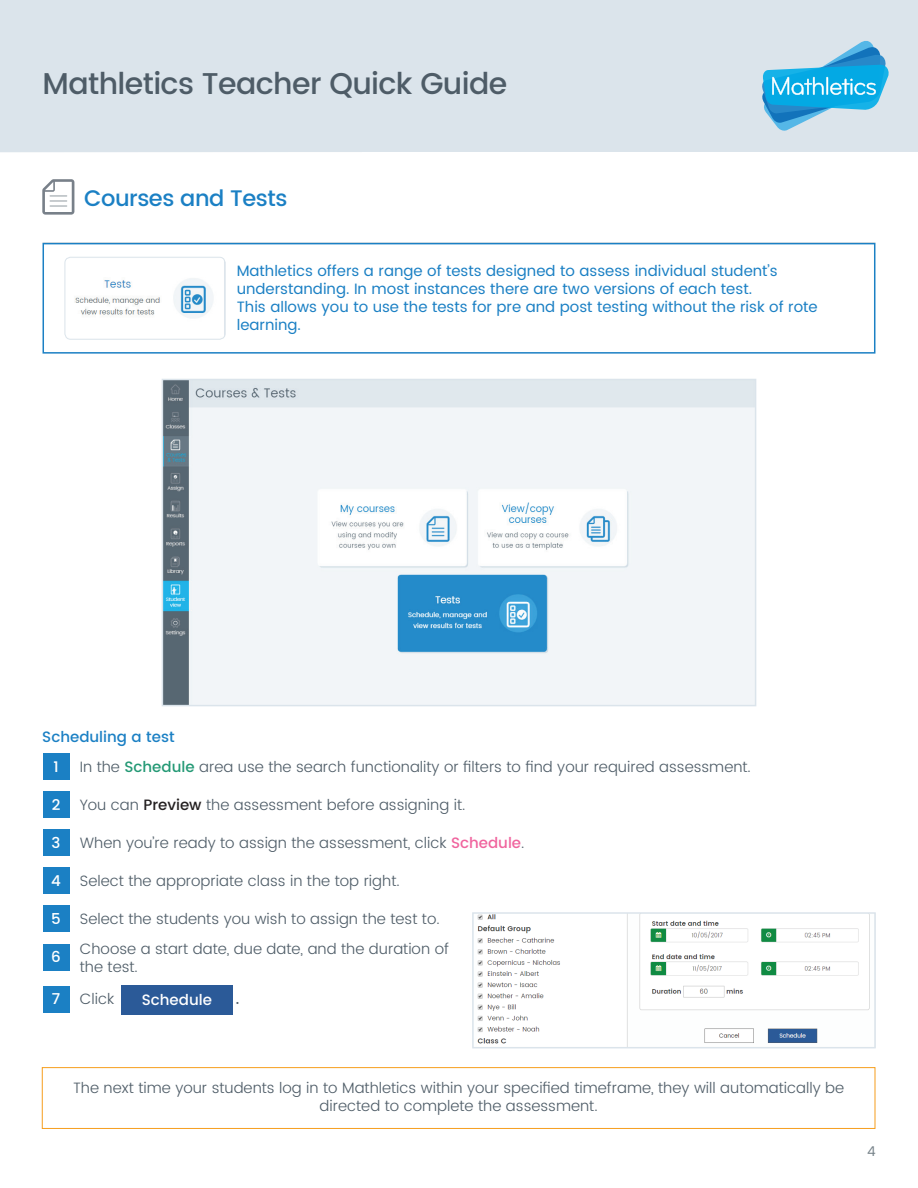
<style>
.page{position:relative;width:918px;height:1188px;background:#fff}
.page>*{position:absolute;margin:0;border:0;box-sizing:border-box;transform-origin:0 0}
.t1{font:500 30px "Poppins";letter-spacing:-.02em;color:#4e5c67}
.t2{font:500 22.5px "Poppins";letter-spacing:-.02em;color:#1b80c4}
.t3{font:300 15px/18px "Poppins";color:#4e5c67;text-align:center}
.t4{font:15px/18px "Poppins";color:#1b80c4}
.t5{font:500 15px "Poppins";color:#1b80c4}
.t6{font:500 15px "Poppins";color:#fff}
.t7{font:500 15px "Poppins";color:#4e5c67}
.t8{font:13.5px "Poppins";color:#758188}
.s1{font-weight:500;color:#249975}
.s2{font-weight:500;color:#231f20}
.s3{font-weight:500;color:#f0649e}
</style>
<div class="page">
<hr style="left:43px;top:242px;width:832px;height:1px;background:#e1e2e2">
<div style="left:42px;top:1067px;width:833px;height:62px;border:1px solid #f69e1d"></div>
<img style="left:165px;top:382px;width:588px;height:321px">
<div style="left:162px;top:379px;width:594px;height:327px;border:2px solid #dbe4eb"></div>
<div style="left:43px;top:243px;width:832px;height:111px;border:2px solid #1b80c4"></div>
<img style="left:66px;top:259px;width:158px;height:79px">
<div style="left:64px;top:257px;width:162px;height:83px;border:1px solid #dbe4eb;border-radius:6px"></div>
<img style="left:477px;top:915px;width:393px;height:130px">
<div style="left:472px;top:912px;width:404px;height:136px;border:2px solid #dbe4eb"></div>
<div style="left:43px;top:753px;width:26px;height:27px;background:#1b80c4"></div>
<div style="left:43px;top:829px;width:26px;height:27px;background:#1b80c4"></div>
<div style="left:43px;top:906px;width:26px;height:26px;background:#1b80c4"></div>
<div style="left:43px;top:944px;width:26px;height:26px;background:#1b80c4"></div>
<div style="left:43px;top:868px;width:26px;height:26px;background:#1b80c4"></div>
<div style="left:43px;top:791px;width:26px;height:27px;background:#1b80c4"></div>
<div style="left:43px;top:986px;width:26px;height:26px;background:#1b80c4"></div>
<div style="left:121px;top:985px;width:112px;height:30px;background:#2b5a98"></div>
<svg style="left:42px;top:179px;width:32px;height:36px"></svg>
<div style="left:0;top:0;width:918px;height:152px;background:#dbe4eb"></div>
<svg style="left:762px;top:41px;width:127px;height:90px"></svg>
<h1 class="t1" style="left:43px;top:61px;width:466px">Mathletics Teacher Quick Guide</h1>
<h1 class="t1" style="left:329px;top:61px;width:161px">User Guide</h1>
<h2 class="t2" style="left:84px;top:182px;width:205px">Courses and Tests</h2>
<p class="t4" style="left:237px;top:263px;width:582px">Mathletics offers a range of tests designed to assess individual student’s understanding. In most instances there are two versions of each test.<br>This allows you to use the tests for pre and post testing without the risk of rote learning.</p>
<p class="t5" style="left:42px;top:726px;width:134px">Scheduling a test</p>
<p class="t6" style="left:53px;top:755px;width:7px">1</p>
<p class="t3" style="left:80px;top:758px;width:673px">In the <span class="s1">Schedule</span> area use the search functionality or filters to find your required assessment.</p>
<p class="t6" style="left:52px;top:793px;width:10px">2</p>
<p class="t3" style="left:80px;top:796px;width:387px">You can <span class="s2">Preview</span> the assessment before assigning it.</p>
<p class="t6" style="left:52px;top:832px;width:10px">3</p>
<p class="t3" style="left:80px;top:834px;width:446px">When you’re ready to assign the assessment, click <span class="s3">Schedule</span>.</p>
<p class="t6" style="left:51px;top:870px;width:11px">4</p>
<p class="t3" style="left:80px;top:872px;width:321px">Select the appropriate class in the top right.</p>
<p class="t6" style="left:51px;top:908px;width:11px">5</p>
<p class="t3" style="left:80px;top:910px;width:361px">Select the students you wish to assign the test to.</p>
<p class="t6" style="left:51px;top:946px;width:11px">6</p>
<p class="t3" style="left:80px;top:940px;width:371px;text-align:left">Choose a start date, due date, and the duration of the test.</p>
<p class="t6" style="left:52px;top:988px;width:10px">7</p>
<p class="t3" style="left:80px;top:991px;width:36px">Click</p>
<p class="t7" style="left:236px;top:988px;width:5px">.</p>
<p class="t6" style="left:142px;top:989px;width:72px">Schedule</p>
<p class="t3" style="left:73px;top:1080px;width:773px">The next time your students log in to Mathletics within your specified timeframe, they will automatically be directed to complete the assessment.</p>
<p class="t8" style="left:863px;top:1142px;width:14px">10</p>
<p class="t8" style="left:867px;top:1142px;width:10px">4</p>
</div>
